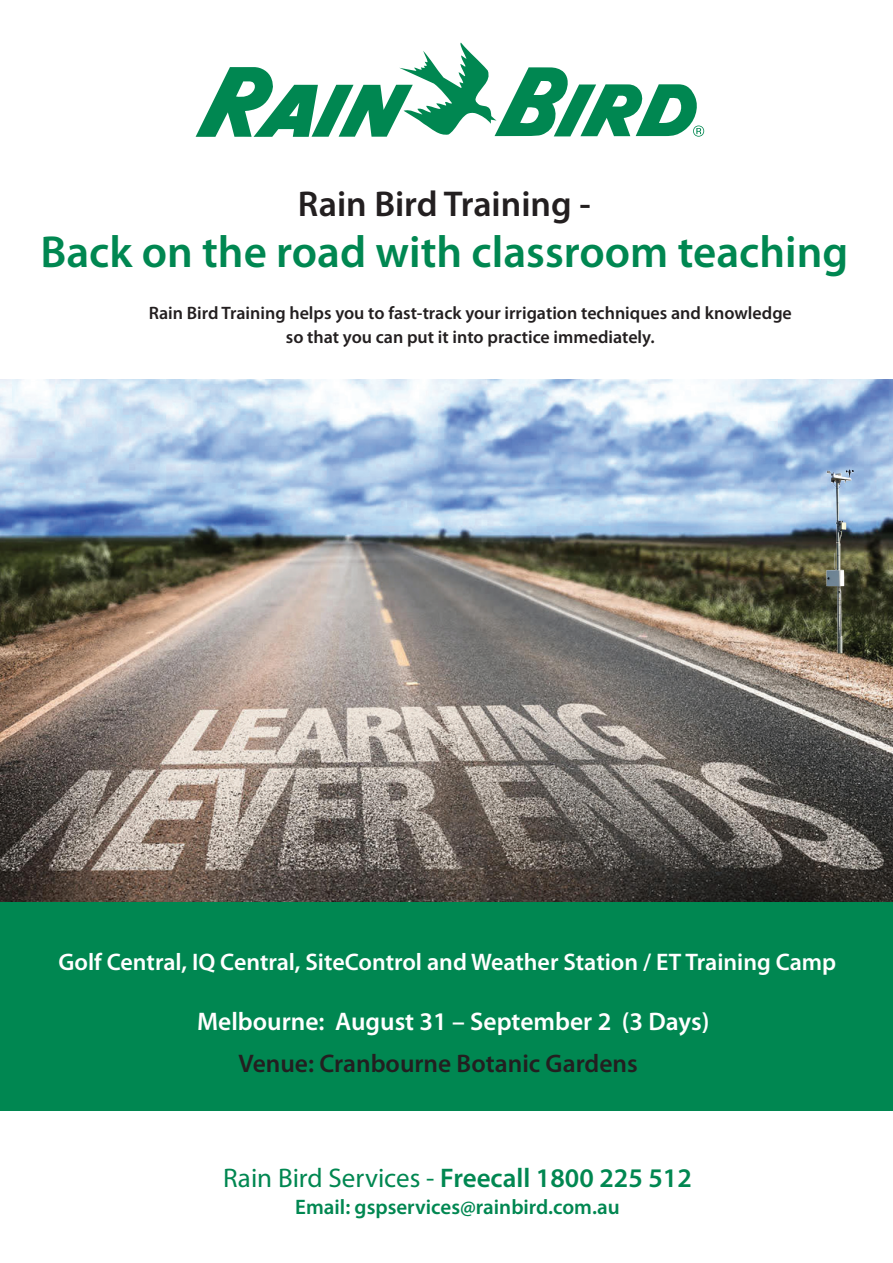
<style>
.page{position:relative;width:893px;height:1263px;background:#fff}
.page>*{position:absolute;margin:0;border:0;box-sizing:border-box;transform-origin:0 0}
.t1{font:600 45px "Myriad Pro";color:#008751}
.t2{font:600 36px "Myriad Pro";color:#231f20}
.t3{font:600 27px "Myriad Pro";color:#008751}
.t4{font:600 25.5px "Myriad Pro";color:#fff}
.t5{font:600 25.5px "Myriad Pro";color:#231f20}
.t6{font:600 24px "Myriad Pro";color:#fff}
.t7{font:600 21px "Myriad Pro";color:#008751}
.t8{font:600 18px/24px "Myriad Pro";color:#231f20;text-align:center}
.s1{font-weight:400}
</style>
<div class="page">
<div style="left:0;top:898px;width:893px;height:213px;background:#008751"></div>
<svg style="left:196px;top:43px;width:508px;height:94px"></svg>
<img style="left:0;top:379px;width:893px;height:522px">
<img style="left:826px;top:469px;width:28px;height:184px">
<h2 class="t2" style="left:298px;top:181px;width:294px">Rain Bird Training -</h2>
<h1 class="t1" style="left:40px;top:223px;width:809px">Back on the road with classroom teaching</h1>
<p class="t8" style="left:149px;top:300px;width:645px">Rain Bird Training helps you to fast-track your irrigation techniques and knowledge so that you can put it into practice immediately.</p>
<h3 class="t6" style="left:58px;top:946px;width:779px">Golf Central, IQ Central, SiteControl and Weather Station / ET Training Camp</h3>
<h3 class="t4" style="left:197px;top:1005px;width:514px">Melbourne: August 31 – September 2 (3 Days)</h3>
<h3 class="t5" style="left:238px;top:1047px;width:401px">Venue: Cranbourne Botanic Gardens</h3>
<h3 class="t3" style="left:223px;top:1161px;width:470px"><span class="s1">Rain Bird Services -</span> Freecall 1800 225 512</h3>
<p class="t7" style="left:295px;top:1193px;width:326px">Email: gspservices@rainbird.com.au</p>
</div>
